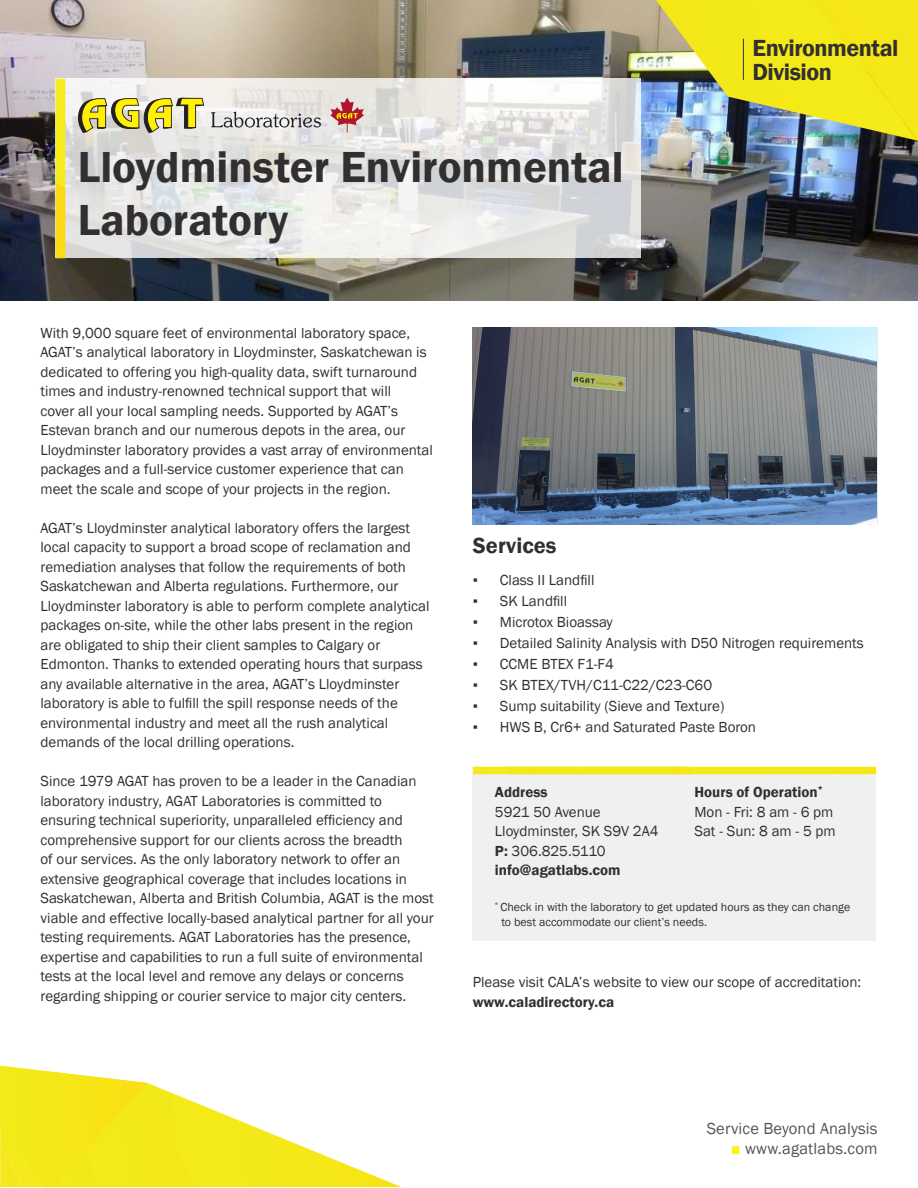
<style>
.page{position:relative;width:918px;height:1188px;background:#fff}
.page>*{position:absolute;margin:0;border:0;box-sizing:border-box;transform-origin:0 0}
.t1{font:600 44.7px "Franklin Gothic";color:#312f30}
.t2{font:600 24px "Franklin Gothic";letter-spacing:-.02em;color:#312f30}
.Bullets{font:600 22.5px "Franklin Gothic";color:#312f30}
.t3{font:16.5px "Franklin Gothic";letter-spacing:.01em;color:#545557}
.Body{font:15px/19.5px "Franklin Gothic";color:#312f30}
.t4{font:600 15px "Franklin Gothic";color:#312f30}
.t5{font:12px/14.4px "Franklin Gothic";color:#312f30}
.s1{font-weight:600}
.s2{color:#fff116}
</style>
<div class="page">
<img style="left:0;top:0;width:918px;height:300px">
<img style="left:473px;top:327px;width:403px;height:198px">
<img style="left:656px;top:0;width:262px;height:141px">
<svg style="left:0;top:1066px;width:401px;height:121px"></svg>
<svg style="left:65px;top:79px;width:576px;height:179px"></svg>
<svg style="left:56px;top:79px;width:9px;height:179px;background:#f7e51d"></svg>
<svg style="left:78px;top:98px;width:126px;height:35px;background:#c4be65"></svg>
<svg style="left:211px;top:112px;width:110px;height:16px"></svg>
<svg style="left:330px;top:98px;width:34px;height:34px"></svg>
<hr style="left:743px;top:39px;width:1px;height:41px;background:#312f30">
<div style="left:472px;top:767px;width:404px;height:174px;background:#f0f0f0"></div>
<div style="left:473px;top:767px;width:403px;height:7px;background:#f4e918"></div>
<p class="t1" style="left:78px;top:139px;width:547px">Lloydminster Environmental</p>
<p class="t1" style="left:78px;top:193px;width:212px">Laboratory</p>
<p class="t2" style="left:753px;top:33px;width:147px">Environmental</p>
<p class="t2" style="left:753px;top:57px;width:81px">Division</p>
<p class="Body" style="left:40px;top:323px;width:394px">With 9,000 square feet of environmental laboratory space, AGAT’s analytical laboratory in Lloydminster, Saskatchewan is dedicated to offering you high-quality data, swift turnaround times and industry-renowned technical support that will<br>cover all your local sampling needs. Supported by AGAT’s Estevan branch and our numerous depots in the area, our Lloydminster laboratory provides a vast array of environmental packages and a full-service customer experience that can meet the scale and scope of your projects in the region.</p>
<p class="Body" style="left:40px;top:518px;width:391px">AGAT’s Lloydminster analytical laboratory offers the largest local capacity to support a broad scope of reclamation and remediation analyses that follow the requirements of both Saskatchewan and Alberta regulations. Furthermore, our Lloydminster laboratory is able to perform complete analytical packages on-site, while the other labs present in the region are obligated to ship their client samples to Calgary or Edmonton. Thanks to extended operating hours that surpass any available alternative in the area, AGAT’s Lloydminster laboratory is able to fulfill the spill response needs of the environmental industry and meet all the rush analytical demands of the local drilling operations.</p>
<p class="Body" style="left:40px;top:772px;width:395px">Since 1979 AGAT has proven to be a leader in the Canadian laboratory industry, AGAT Laboratories is committed to ensuring technical superiority, unparalleled efficiency and comprehensive support for our clients across the breadth<br>of our services. As the only laboratory network to offer an extensive geographical coverage that includes locations in Saskatchewan, Alberta and British Columbia, AGAT is the most viable and effective locally-based analytical partner for all your testing requirements. AGAT Laboratories has the presence, expertise and capabilities to run a full suite of environmental tests at the local level and remove any delays or concerns regarding shipping or courier service to major city centers.</p>
<p class="Bullets" style="left:473px;top:532px;width:85px">Services</p>
<p class="Body" style="left:473px;top:570px;width:123px">▪ Class II Landfill</p>
<p class="Body" style="left:473px;top:591px;width:96px">▪ SK Landfill</p>
<p class="Body" style="left:473px;top:612px;width:141px">▪ Microtox Bioassay</p>
<p class="Body" style="left:473px;top:633px;width:392px">▪ Detailed Salinity Analysis with D50 Nitrogen requirements</p>
<p class="Body" style="left:473px;top:654px;width:143px">▪ CCME BTEX F1-F4</p>
<p class="Body" style="left:473px;top:675px;width:241px">▪ SK BTEX/TVH/C11-C22/C23-C60</p>
<p class="Body" style="left:473px;top:696px;width:253px">▪ Sump suitability (Sieve and Texture)</p>
<p class="Body" style="left:473px;top:717px;width:285px">▪ HWS B, Cr6+ and Saturated Paste Boron</p>
<p class="t4" style="left:495px;top:783px;width:54px">Address</p>
<p class="Body" style="left:495px;top:802px;width:107px">5921 50 Avenue</p>
<p class="Body" style="left:495px;top:822px;width:165px">Lloydminster, SK S9V 2A4</p>
<p class="Body" style="left:495px;top:841px;width:112px"><span class="s1">P:</span> 306.825.5110</p>
<p class="t4" style="left:495px;top:861px;width:127px">info@agatlabs.com</p>
<p class="t4" style="left:694px;top:783px;width:130px">Hours of Operation<sup>*</sup></p>
<p class="Body" style="left:694px;top:802px;width:141px">Mon - Fri: 8 am - 6 pm</p>
<p class="Body" style="left:694px;top:822px;width:143px">Sat - Sun: 8 am - 5 pm</p>
<p class="t5" style="left:501px;top:900px;width:350px;text-indent:-7px"><sup>*</sup> Check in with the laboratory to get updated hours as they can change to best accommodate our client’s needs.</p>
<p class="Body" style="left:473px;top:973px;width:390px">Please visit CALA’s website to view our scope of accreditation: <span class="s1">www.caladirectory.ca</span></p>
<p class="t3" style="left:707px;top:1118px;width:172px">Service Beyond Analysis</p>
<p class="t3" style="left:731px;top:1138px;width:148px"><span class="s2">■</span> www.agatlabs.com</p>
</div>
